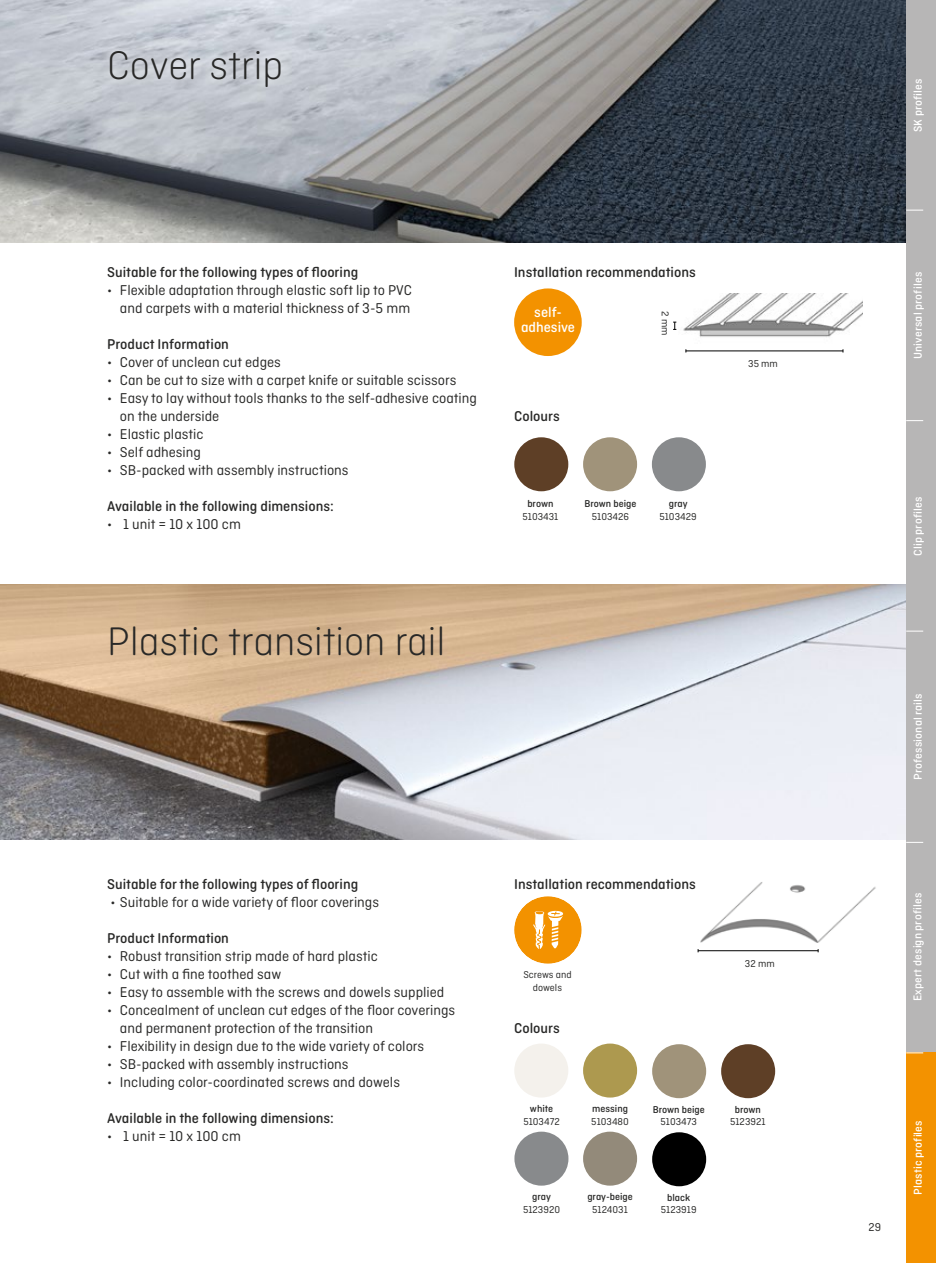
<style>
.page{position:relative;width:936px;height:1263px;background:#fff}
.page>*{position:absolute;margin:0;border:0;box-sizing:border-box;transform-origin:0 0}
.t1{font:300 42px "Ciutadella Rounded";color:#282827}
.t2{font:15px/18px "Ciutadella Rounded";color:#282827}
.t3{font:500 15px "Ciutadella Rounded";color:#282827}
.t4{font:500 15px/15px "Ciutadella Rounded";color:#fff;text-align:center}
.t5{font:500 12px "Ciutadella Rounded";letter-spacing:.015em;color:#fff}
.t6{font:12px "Ciutadella Rounded";color:#282827}
.t7{font:10.5px/12.6px "Ciutadella Rounded";color:#282827;text-align:center}
.t8{font:500 10.5px "Ciutadella Rounded";color:#282827}
</style>
<div class="page">
<img style="left:0;top:0;width:906px;height:242px">
<div style="left:100px;top:42px;width:190px;height:53px;background:#fff;opacity:.75"></div>
<div style="left:514px;top:437px;width:54px;height:54px;background:#5e3f26;border-radius:27px"></div>
<div style="left:583px;top:437px;width:54px;height:54px;background:#a0937a;border-radius:27px"></div>
<img style="left:0;top:585px;width:906px;height:255px">
<div style="left:514px;top:896px;width:67px;height:68px;background:#f39200;border-radius:50%"></div>
<svg style="left:533px;top:911px;width:30px;height:38px"></svg>
<div style="left:514px;top:288px;width:67px;height:68px;background:#f39200;border-radius:50%"></div>
<div style="left:651px;top:437px;width:54px;height:54px;background:#888a8c;border-radius:27px"></div>
<div style="left:583px;top:1043px;width:54px;height:54px;background:#ad994f;border-radius:27px"></div>
<div style="left:652px;top:1044px;width:54px;height:54px;background:#a0937a;border-radius:27px"></div>
<div style="left:652px;top:1132px;width:54px;height:54px;background:#000;border-radius:50%"></div>
<img style="left:700px;top:882px;width:176px;height:61px">
<hr style="left:698px;top:950px;width:120px;height:1px;background:#000">
<img style="left:683px;top:293px;width:179px;height:60px">
<hr style="left:685px;top:351px;width:157px;height:1px;background:#000">
<svg style="left:673px;top:322px;width:3px;height:8px"></svg>
<div style="left:906px;top:0;width:29px;height:1263px;background:#b7b6b6"></div>
<div style="left:906px;top:1053px;width:29px;height:210px;background:#f39200"></div>
<svg style="left:906px;top:1052px;width:17px;height:1px"></svg>
<svg style="left:906px;top:631px;width:17px;height:1px"></svg>
<svg style="left:906px;top:420px;width:17px;height:1px"></svg>
<svg style="left:906px;top:210px;width:17px;height:1px"></svg>
<svg style="left:906px;top:842px;width:17px;height:1px"></svg>
<div style="left:721px;top:1044px;width:54px;height:54px;background:#5e3f26;border-radius:27px"></div>
<div style="left:514px;top:1132px;width:54px;height:54px;background:#888a8c;border-radius:27px"></div>
<div style="left:583px;top:1132px;width:54px;height:54px;background:#938a7a;border-radius:27px"></div>
<h1 class="t1" style="left:107px;top:42px;width:177px">Cover strip</h1>
<p class="t3" style="left:107px;top:263px;width:252px">Suitable for the following types of flooring</p>
<p class="t2" style="left:107px;top:281px;width:306px;text-align:right">• Flexible adaptation through elastic soft lip to PVC and carpets with a material thickness of 3-5 mm</p>
<p class="t3" style="left:107px;top:335px;width:123px">Product Information</p>
<p class="t2" style="left:107px;top:353px;width:175px">• Cover of unclean cut edges</p>
<p class="t2" style="left:107px;top:371px;width:351px">• Can be cut to size with a carpet knife or suitable scissors</p>
<p class="t2" style="left:120px;top:389px;width:358px;text-indent:-13px">• Easy to lay without tools thanks to the self-adhesive coating on the underside</p>
<p class="t2" style="left:107px;top:425px;width:98px">• Elastic plastic</p>
<p class="t2" style="left:107px;top:443px;width:95px">• Self adhesing</p>
<p class="t2" style="left:107px;top:461px;width:243px">• SB-packed with assembly instructions</p>
<p class="t3" style="left:107px;top:497px;width:228px">Available in the following dimensions:</p>
<p class="t2" style="left:107px;top:515px;width:135px">• 1 unit = 10 x 100 cm</p>
<h1 class="t1" style="left:107px;top:618px;width:340px">Plastic transition rail</h1>
<p class="t3" style="left:514px;top:263px;width:183px">Installation recommendations</p>
<p class="t4" style="left:521px;top:304px;width:56px">self&shy;adhesive</p>
<p class="t3" style="left:514px;top:407px;width:47px">Colours</p>
<p class="t7" style="left:671px;top:311px;width:26px;rotate:90deg">2 mm</p>
<p class="t8" style="left:527px;top:498px;width:28px">brown</p>
<p class="t7" style="left:522px;top:510px;width:37px">5103431</p>
<p class="t8" style="left:584px;top:498px;width:53px">Brown beige</p>
<p class="t7" style="left:591px;top:510px;width:39px">5103426</p>
<p class="t8" style="left:668px;top:498px;width:20px">gray</p>
<p class="t7" style="left:659px;top:510px;width:39px">5103429</p>
<p class="t7" style="left:748px;top:357px;width:31px">35 mm</p>
<p class="t3" style="left:107px;top:875px;width:252px">Suitable for the following types of flooring</p>
<p class="t2" style="left:110px;top:893px;width:270px">• Suitable for a wide variety of floor coverings</p>
<p class="t3" style="left:107px;top:929px;width:123px">Product Information</p>
<p class="t2" style="left:107px;top:947px;width:272px">• Robust transition strip made of hard plastic</p>
<p class="t2" style="left:107px;top:965px;width:175px">• Cut with a fine toothed saw</p>
<p class="t2" style="left:107px;top:983px;width:338px">• Easy to assemble with the screws and dowels supplied</p>
<p class="t2" style="left:120px;top:1001px;width:337px;text-indent:-13px">• Concealment of unclean cut edges of the floor coverings and permanent protection of the transition</p>
<p class="t2" style="left:107px;top:1037px;width:318px">• Flexibility in design due to the wide variety of colors</p>
<p class="t2" style="left:107px;top:1055px;width:243px">• SB-packed with assembly instructions</p>
<p class="t2" style="left:107px;top:1073px;width:294px">• Including color-coordinated screws and dowels</p>
<p class="t3" style="left:107px;top:1109px;width:228px">Available in the following dimensions:</p>
<p class="t2" style="left:107px;top:1127px;width:135px">• 1 unit = 10 x 100 cm</p>
<p class="t3" style="left:514px;top:875px;width:183px">Installation recommendations</p>
<p class="t7" style="left:523px;top:968px;width:50px">Screws and dowels</p>
<p class="t3" style="left:514px;top:1019px;width:47px">Colours</p>
<p class="t7" style="left:745px;top:957px;width:31px">32 mm</p>
<p class="t8" style="left:530px;top:1103px;width:25px">white</p>
<p class="t7" style="left:523px;top:1115px;width:38px">5103472</p>
<p class="t8" style="left:532px;top:1191px;width:20px">gray</p>
<p class="t7" style="left:523px;top:1203px;width:39px">5123920</p>
<p class="t8" style="left:592px;top:1103px;width:37px">messing</p>
<p class="t7" style="left:591px;top:1115px;width:39px">5103480</p>
<p class="t8" style="left:652px;top:1103px;width:53px">Brown beige</p>
<p class="t7" style="left:660px;top:1115px;width:38px">5103473</p>
<p class="t8" style="left:734px;top:1103px;width:28px">brown</p>
<p class="t7" style="left:730px;top:1115px;width:37px">5123921</p>
<p class="t8" style="left:587px;top:1191px;width:47px">gray-beige</p>
<p class="t7" style="left:592px;top:1203px;width:37px">5124031</p>
<p class="t8" style="left:667px;top:1191px;width:25px">black</p>
<p class="t7" style="left:660px;top:1203px;width:37px">5123919</p>
<p class="t5" style="left:911px;top:132px;width:55px;rotate:-90deg">SK profiles</p>
<p class="t5" style="left:911px;top:359px;width:89px;rotate:-90deg">Universal profiles</p>
<p class="t5" style="left:911px;top:556px;width:61px;rotate:-90deg">Clip profiles</p>
<p class="t5" style="left:911px;top:780px;width:88px;rotate:-90deg">Professional rails</p>
<p class="t5" style="left:910px;top:1001px;width:110px;rotate:-90deg">Expert design profiles</p>
<p class="t6" style="left:868px;top:1220px;width:14px">29</p>
<p class="t5" style="left:911px;top:1195px;width:77px;rotate:-90deg">Plastic profiles</p>
</div>
